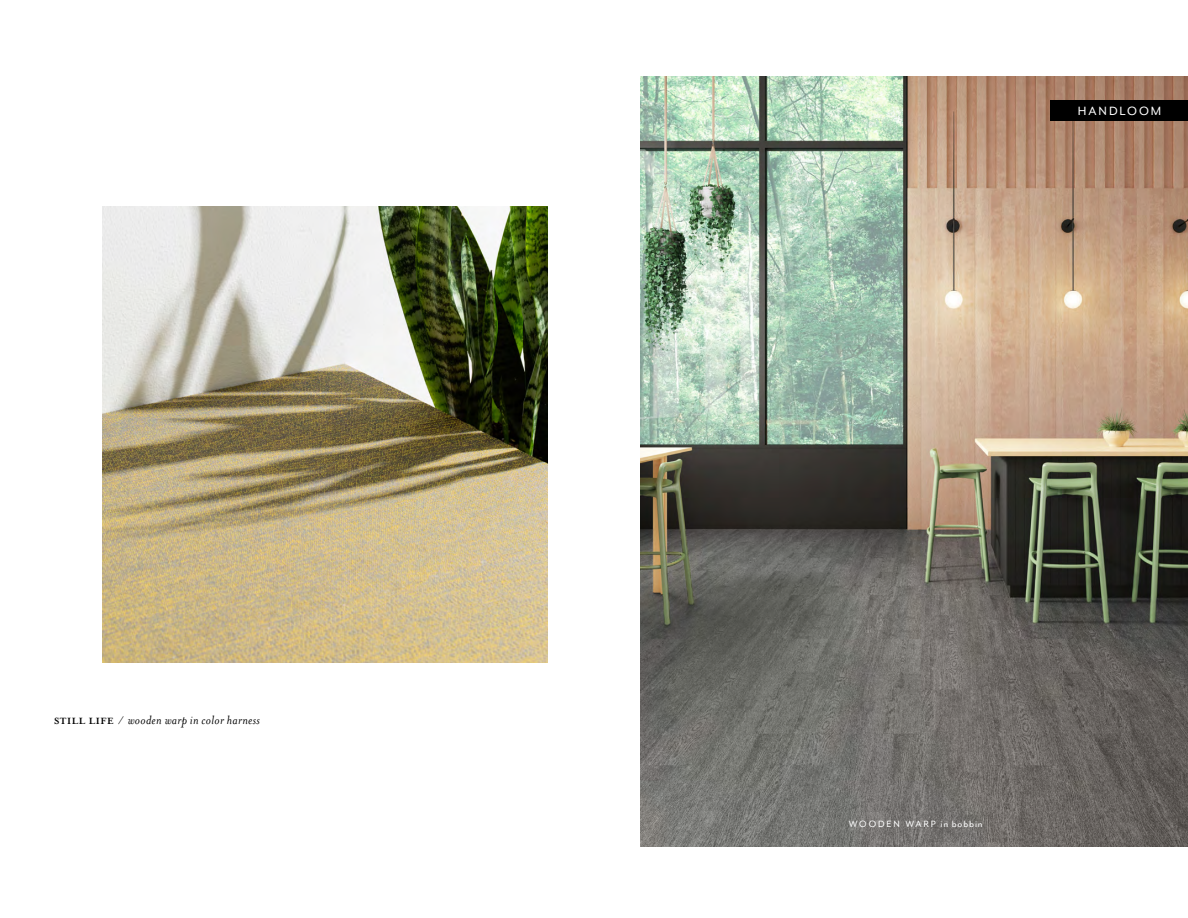
<style>
.page{position:relative;width:1188px;height:918px;background:#fff}
.page>*{position:absolute;margin:0;border:0;box-sizing:border-box;transform-origin:0 0}
.t1{font:italic 13.8px "Mrs Eaves OT";letter-spacing:.02em;color:#000}
.t2{font:13.8px "Mr Eaves Mod OT";letter-spacing:.14em;color:#fff}
.t3{font:10.5px "Mr Eaves Mod OT";letter-spacing:.14em;color:#fff}
.s1{font-weight:700;font-style:normal;font-size:10.35px}
.s2{font-size:12.75px}
</style>
<div class="page">
<img style="left:640px;top:76px;width:548px;height:771px">
<img style="left:103px;top:206px;width:445px;height:457px">
<div style="left:1051px;top:100px;width:137px;height:21px;background:#000"></div>
<p class="t1" style="left:54px;top:712px;width:207px"><span class="s1">STILL LIFE</span> <span class="s2">/</span> wooden warp in color harness</p>
<p class="t2" style="left:1078px;top:104px;width:85px">HANDLOOM</p>
<p class="t3" style="left:849px;top:818px;width:136px">WOODEN WARP in bobbin</p>
</div>
